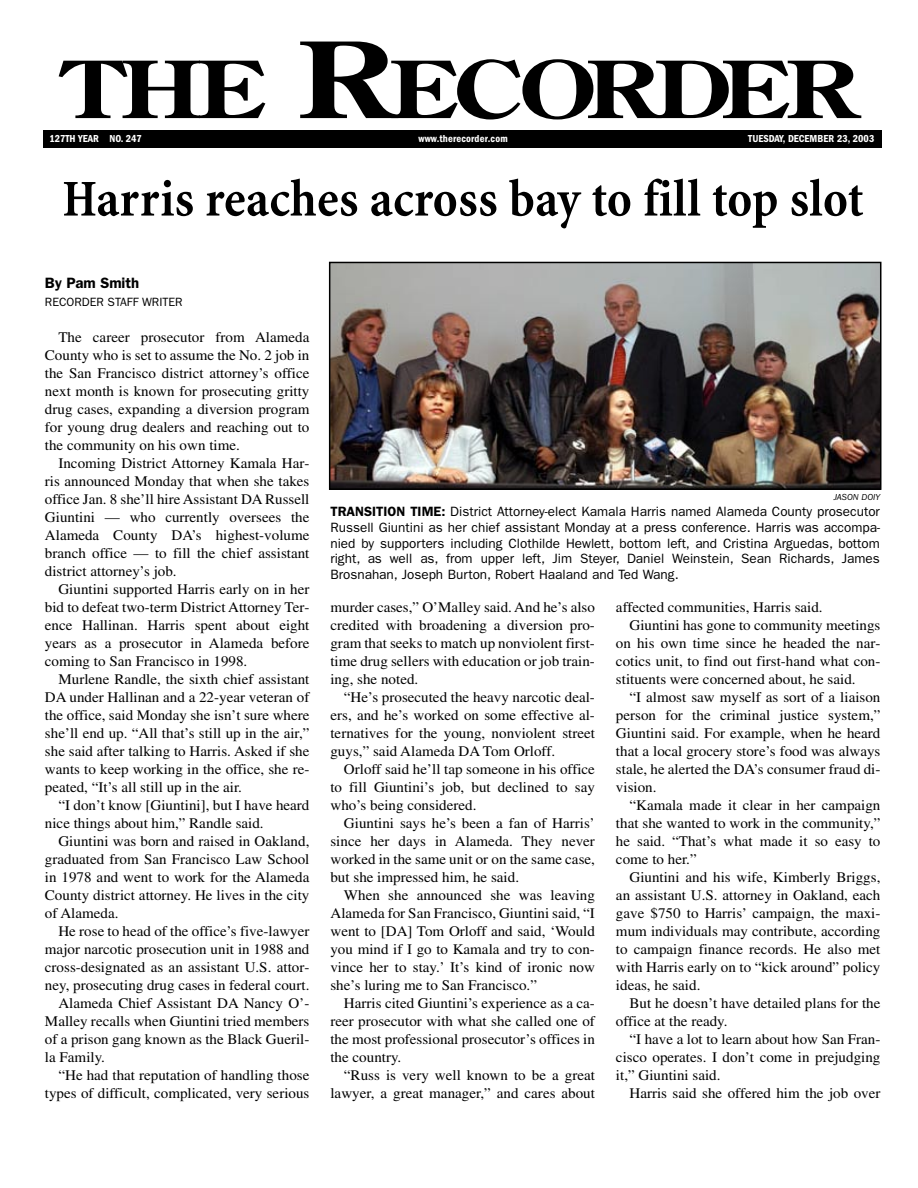
<style>
.page{position:relative;width:918px;height:1188px;background:#fff}
.page>*{position:absolute;margin:0;border:0;box-sizing:border-box;transform-origin:0 0}
.t1{font:700 condensed 52.5px "Minion";letter-spacing:.005em;color:#000}
.t2{font:600 15px "Franklin Gothic";color:#000}
.t3{font:14.7px/18px "Times";color:#000;text-align:justify}
.t4{font:13.5px/15.8px "Franklin Gothic";color:#000;text-align:justify}
.t5{font:12px "Franklin Gothic";color:#000}
.t6{font:600 condensed 10.5px "Franklin Gothic";color:#fff}
.t7{font:italic 9px "Franklin Gothic";color:#000}
.s1{font-weight:600}
</style>
<div class="page">
<svg style="left:59px;top:61px;width:206px;height:57px"></svg>
<svg style="left:300px;top:42px;width:561px;height:77px"></svg>
<div style="left:44px;top:130px;width:838px;height:17px;background:#000"></div>
<img style="left:332px;top:265px;width:546px;height:222px">
<div style="left:329px;top:262px;width:552px;height:228px;border:2px solid #000"></div>
<p class="t6" style="left:49px;top:135px;width:94px">127TH YEAR NO. 247</p>
<p class="t6" style="left:419px;top:135px;width:91px">www.therecorder.com</p>
<p class="t6" style="left:748px;top:135px;width:128px">TUESDAY, DECEMBER 23, 2003</p>
<h1 class="t1" style="left:62px;top:178px;width:803px">Harris reaches across bay to fill top slot</h1>
<p class="t2" style="left:45px;top:278px;width:96px">By Pam Smith</p>
<p class="t5" style="left:45px;top:298px;width:139px">RECORDER STAFF WRITER</p>
<p class="t3" style="left:45px;top:329px;width:266px;text-indent:13px">The career prosecutor from Alameda County who is set to assume the No. 2 job in the San Francisco district attorney’s office next month is known for prosecuting gritty drug cases, expanding a diversion program for young drug dealers and reaching out to the community on his own time.</p>
<p class="t3" style="left:45px;top:455px;width:266px;text-indent:13px">Incoming District Attorney Kamala Har&shy;ris announced Monday that when she takes office Jan. 8 she’ll hire Assistant DA Russell Giuntini — who currently oversees the Alameda County DA’s highest-volume branch office — to fill the chief assistant district attorney’s job.</p>
<p class="t3" style="left:45px;top:581px;width:266px;text-indent:13px">Giuntini supported Harris early on in her bid to defeat two-term District Attorney Ter&shy;ence Hallinan. Harris spent about eight years as a prosecutor in Alameda before coming to San Francisco in 1998.</p>
<p class="t3" style="left:45px;top:671px;width:266px;text-indent:13px">Murlene Randle, the sixth chief assistant DA under Hallinan and a 22-year veteran of the office, said Monday she isn’t sure where she’ll end up. “All that’s still up in the air,” she said after talking to Harris. Asked if she wants to keep working in the office, she re&shy;peated, “It’s all still up in the air.</p>
<p class="t3" style="left:45px;top:797px;width:266px;text-indent:13px">“I don’t know [Giuntini], but I have heard nice things about him,” Randle said.</p>
<p class="t3" style="left:45px;top:833px;width:266px;text-indent:13px">Giuntini was born and raised in Oakland, graduated from San Francisco Law School in 1978 and went to work for the Alameda County district attorney. He lives in the city of Alameda.</p>
<p class="t3" style="left:58px;top:923px;width:253px">He rose to head of the office’s five-lawyer</p>
<p class="t3" style="left:45px;top:941px;width:266px">major narcotic prosecution unit in 1988 and</p>
<p class="t3" style="left:45px;top:959px;width:266px">cross-designated as an assistant U.S. attor-</p>
<p class="t3" style="left:45px;top:977px;width:266px">ney, prosecuting drug cases in federal court.</p>
<p class="t3" style="left:58px;top:995px;width:253px">Alameda Chief Assistant DA Nancy O’-</p>
<p class="t3" style="left:45px;top:1013px;width:266px">Malley recalls when Giuntini tried members</p>
<p class="t3" style="left:45px;top:1031px;width:266px">of a prison gang known as the Black Gueril-</p>
<p class="t3" style="left:45px;top:1049px;width:62px">la Family.</p>
<p class="t3" style="left:58px;top:1067px;width:253px">“He had that reputation of handling those</p>
<p class="t3" style="left:45px;top:1085px;width:266px">types of difficult, complicated, very serious</p>
<p class="t7" style="left:834px;top:494px;width:48px">JASON DOIY</p>
<p class="t4" style="left:330px;top:505px;width:551px"><span class="s1">TRANSITION TIME:</span> District Attorney-elect Kamala Harris named Alameda County prosecutor Russell Giuntini as her chief assistant Monday at a press conference. Harris was accompa&shy;nied by supporters including Clothilde Hewlett, bottom left, and Cristina Arguedas, bottom right, as well as, from upper left, Jim Steyer, Daniel Weinstein, Sean Richards, James Brosnahan, Joseph Burton, Robert Haaland and Ted Wang.</p>
<p class="t3" style="left:330px;top:599px;width:266px">murder cases,” O’Malley said. And he’s also credited with broadening a diversion pro&shy;gram that seeks to match up nonviolent first&shy;time drug sellers with education or job train&shy;ing, she noted.</p>
<p class="t3" style="left:330px;top:689px;width:266px;text-indent:13px">“He’s prosecuted the heavy narcotic deal&shy;ers, and he’s worked on some effective al&shy;ternatives for the young, nonviolent street guys,” said Alameda DA Tom Orloff.</p>
<p class="t3" style="left:330px;top:761px;width:266px;text-indent:13px">Orloff said he’ll tap someone in his office to fill Giuntini’s job, but declined to say who’s being considered.</p>
<p class="t3" style="left:330px;top:815px;width:266px;text-indent:13px">Giuntini says he’s been a fan of Harris’ since her days in Alameda. They never worked in the same unit or on the same case, but she impressed him, he said.</p>
<p class="t3" style="left:330px;top:887px;width:266px;text-indent:13px">When she announced she was leaving Alameda for San Francisco, Giuntini said, “I went to [DA] Tom Orloff and said, ‘Would you mind if I go to Kamala and try to con&shy;vince her to stay.’ It’s kind of ironic now she’s luring me to San Francisco.”</p>
<p class="t3" style="left:330px;top:995px;width:266px;text-indent:13px">Harris cited Giuntini’s experience as a ca&shy;reer prosecutor with what she called one of the most professional prosecutor’s offices in the country.</p>
<p class="t3" style="left:330px;top:1067px;width:266px;text-align:right">“Russ is very well known to be a great lawyer, a great manager,” and cares about</p>
<p class="t3" style="left:616px;top:599px;width:208px">affected communities, Harris said.</p>
<p class="t3" style="left:629px;top:617px;width:253px">Giuntini has gone to community meetings</p>
<p class="t3" style="left:616px;top:635px;width:266px">on his own time since he headed the nar-</p>
<p class="t3" style="left:616px;top:653px;width:266px">cotics unit, to find out first-hand what con-</p>
<p class="t3" style="left:616px;top:671px;width:241px">stituents were concerned about, he said.</p>
<p class="t3" style="left:629px;top:689px;width:253px">“I almost saw myself as sort of a liaison</p>
<p class="t3" style="left:616px;top:707px;width:266px">person for the criminal justice system,”</p>
<p class="t3" style="left:616px;top:725px;width:266px">Giuntini said. For example, when he heard</p>
<p class="t3" style="left:616px;top:743px;width:266px">that a local grocery store’s food was always</p>
<p class="t3" style="left:616px;top:761px;width:266px">stale, he alerted the DA’s consumer fraud di-</p>
<p class="t3" style="left:616px;top:779px;width:42px">vision.</p>
<p class="t3" style="left:629px;top:797px;width:253px">“Kamala made it clear in her campaign</p>
<p class="t3" style="left:616px;top:815px;width:266px">that she wanted to work in the community,”</p>
<p class="t3" style="left:616px;top:833px;width:266px">he said. “That’s what made it so easy to</p>
<p class="t3" style="left:616px;top:851px;width:82px">come to her.”</p>
<p class="t3" style="left:629px;top:869px;width:253px">Giuntini and his wife, Kimberly Briggs,</p>
<p class="t3" style="left:616px;top:887px;width:266px">an assistant U.S. attorney in Oakland, each</p>
<p class="t3" style="left:616px;top:905px;width:266px">gave $750 to Harris’ campaign, the maxi-</p>
<p class="t3" style="left:616px;top:923px;width:266px">mum individuals may contribute, according</p>
<p class="t3" style="left:616px;top:941px;width:266px">to campaign finance records. He also met</p>
<p class="t3" style="left:616px;top:959px;width:266px">with Harris early on to “kick around” policy</p>
<p class="t3" style="left:616px;top:977px;width:86px">ideas, he said.</p>
<p class="t3" style="left:629px;top:995px;width:253px">But he doesn’t have detailed plans for the</p>
<p class="t3" style="left:616px;top:1013px;width:113px">office at the ready.</p>
<p class="t3" style="left:629px;top:1031px;width:253px">“I have a lot to learn about how San Fran-</p>
<p class="t3" style="left:616px;top:1049px;width:266px">cisco operates. I don’t come in prejudging</p>
<p class="t3" style="left:616px;top:1067px;width:106px">it,” Giuntini said.</p>
<p class="t3" style="left:629px;top:1086px;width:253px">Harris said she offered him the job over</p>
</div>
